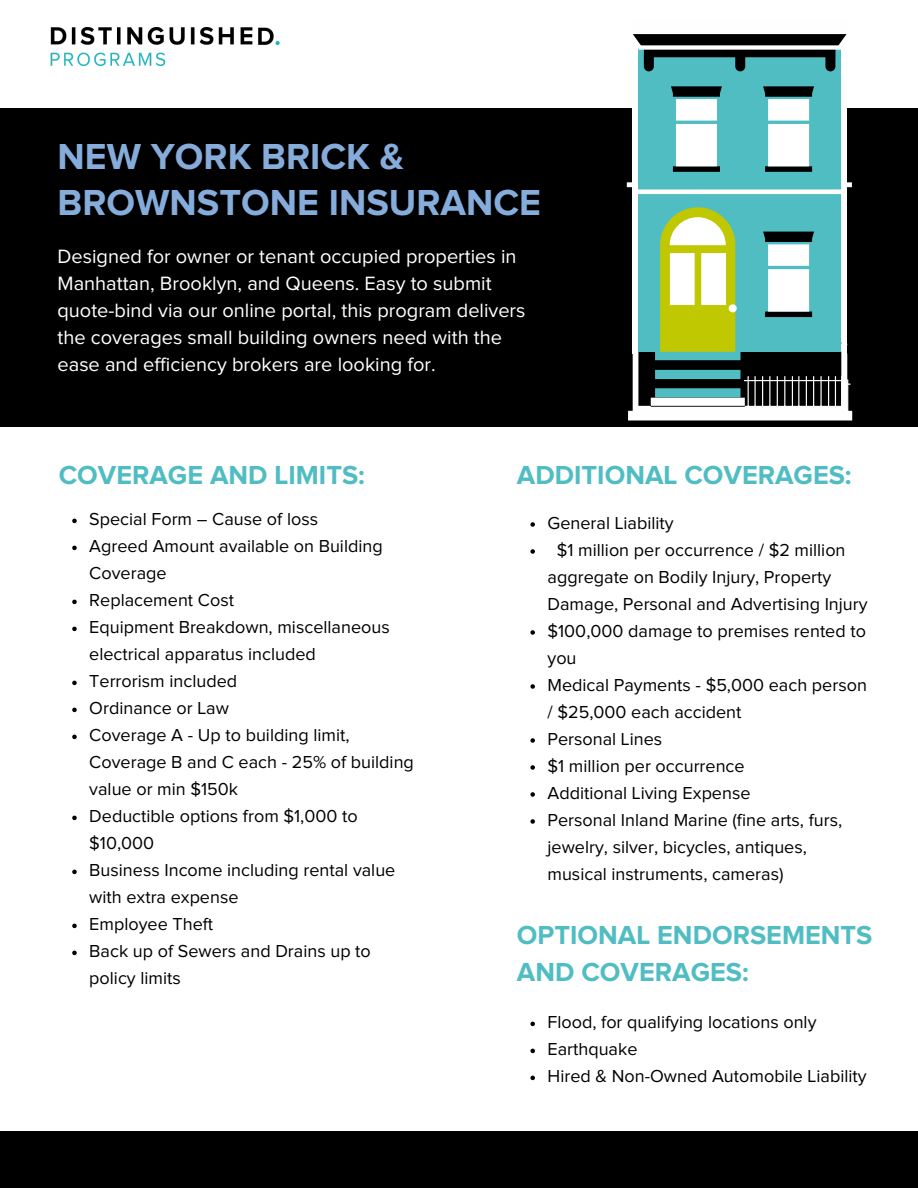
<style>
.page{position:relative;width:918px;height:1188px;background:#fff}
.page>*{position:absolute;margin:0;border:0;box-sizing:border-box;transform-origin:0 0}
.t1{font:700 37.5px/46.2px "Proxima Nova";color:#86acdb}
.t2{font:700 27px/37.2px "Proxima Nova";color:#50bdc3}
.t3{font:19.95px/27px "Proxima Nova";color:#fff}
.t4{font:18px/27px "Proxima Nova";color:#000}
</style>
<div class="page">
<img style="left:50px;top:28px;width:230px;height:38px">
<div style="left:0;top:108px;width:918px;height:319px;background:#000"></div>
<svg style="left:627px;top:108px;width:225px;height:313px"></svg>
<svg style="left:633px;top:34px;width:214px;height:11px;background:#0b0b0b"></svg>
<svg style="left:633px;top:45px;width:213px;height:370px;background:#7ab2a5"></svg>
<svg style="left:72px;top:519px;width:5px;height:4px"></svg>
<svg style="left:72px;top:546px;width:5px;height:4px"></svg>
<svg style="left:72px;top:600px;width:5px;height:4px"></svg>
<svg style="left:72px;top:627px;width:5px;height:4px"></svg>
<svg style="left:72px;top:681px;width:5px;height:4px"></svg>
<svg style="left:72px;top:708px;width:5px;height:4px"></svg>
<svg style="left:72px;top:735px;width:5px;height:4px"></svg>
<svg style="left:72px;top:816px;width:5px;height:4px"></svg>
<svg style="left:72px;top:870px;width:5px;height:4px"></svg>
<svg style="left:72px;top:924px;width:5px;height:4px"></svg>
<svg style="left:72px;top:951px;width:5px;height:4px"></svg>
<svg style="left:530px;top:522px;width:5px;height:5px"></svg>
<svg style="left:530px;top:549px;width:5px;height:5px"></svg>
<svg style="left:530px;top:630px;width:5px;height:5px"></svg>
<svg style="left:530px;top:684px;width:5px;height:5px"></svg>
<svg style="left:530px;top:738px;width:5px;height:5px"></svg>
<svg style="left:530px;top:765px;width:5px;height:5px"></svg>
<svg style="left:530px;top:792px;width:5px;height:5px"></svg>
<svg style="left:530px;top:819px;width:5px;height:5px"></svg>
<svg style="left:530px;top:1022px;width:5px;height:4px"></svg>
<svg style="left:530px;top:1049px;width:5px;height:4px"></svg>
<svg style="left:530px;top:1076px;width:5px;height:4px"></svg>
<div style="left:0;top:1131px;width:918px;height:57px;background:#000"></div>
<h1 class="t1" style="left:58px;top:135px;width:485px">NEW YORK BRICK &amp;<br>BROWNSTONE INSURANCE</h1>
<p class="t3" style="left:58px;top:244px;width:469px">Designed for owner or tenant occupied properties in Manhattan, Brooklyn, and Queens. Easy to submit quote-bind via our online portal, this program delivers the coverages small building owners need with the ease and efficiency brokers are looking for.</p>
<h2 class="t2" style="left:59px;top:457px;width:308px">COVERAGE AND LIMITS:</h2>
<p class="t4" style="left:89px;top:507px;width:326px">Special Form – Cause of loss<br>Agreed Amount available on Building<br>Coverage<br>Replacement Cost<br>Equipment Breakdown, miscellaneous electrical apparatus included<br>Terrorism included<br>Ordinance or Law<br>Coverage A - Up to building limit,<br>Coverage B and C each - 25% of building value or min $150k<br>Deductible options from $1,000 to $10,000<br>Business Income including rental value with extra expense<br>Employee Theft<br>Back up of Sewers and Drains up to policy limits</p>
<h2 class="t2" style="left:517px;top:457px;width:336px">ADDITIONAL COVERAGES:</h2>
<p class="t4" style="left:548px;top:510px;width:128px">General Liability</p>
<p class="t4" style="left:557px;top:537px;width:290px">$1 million per occurrence / $2 million</p>
<p class="t4" style="left:548px;top:564px;width:285px">aggregate on Bodily Injury, Property</p>
<p class="t4" style="left:548px;top:591px;width:322px">Damage, Personal and Advertising Injury</p>
<p class="t4" style="left:548px;top:618px;width:320px">$100,000 damage to premises rented to</p>
<p class="t4" style="left:548px;top:645px;width:31px">you</p>
<p class="t4" style="left:548px;top:672px;width:321px">Medical Payments - $5,000 each person</p>
<p class="t4" style="left:548px;top:699px;width:196px">/ $25,000 each accident</p>
<p class="t4" style="left:548px;top:726px;width:116px">Personal Lines</p>
<p class="t4" style="left:548px;top:753px;width:199px">$1 million per occurrence</p>
<p class="t4" style="left:548px;top:780px;width:205px">Additional Living Expense</p>
<p class="t4" style="left:548px;top:807px;width:296px">Personal Inland Marine (fine arts, furs,</p>
<p class="t4" style="left:548px;top:834px;width:261px">jewelry, silver, bicycles, antiques,</p>
<p class="t4" style="left:548px;top:861px;width:237px">musical instruments, cameras)</p>
<h2 class="t2" style="left:517px;top:917px;width:357px">OPTIONAL ENDORSEMENTS<br>AND COVERAGES:</h2>
<p class="t4" style="left:548px;top:1010px;width:321px">Flood, for qualifying locations only<br>Earthquake<br>Hired &amp; Non-Owned Automobile Liability</p>
</div>
